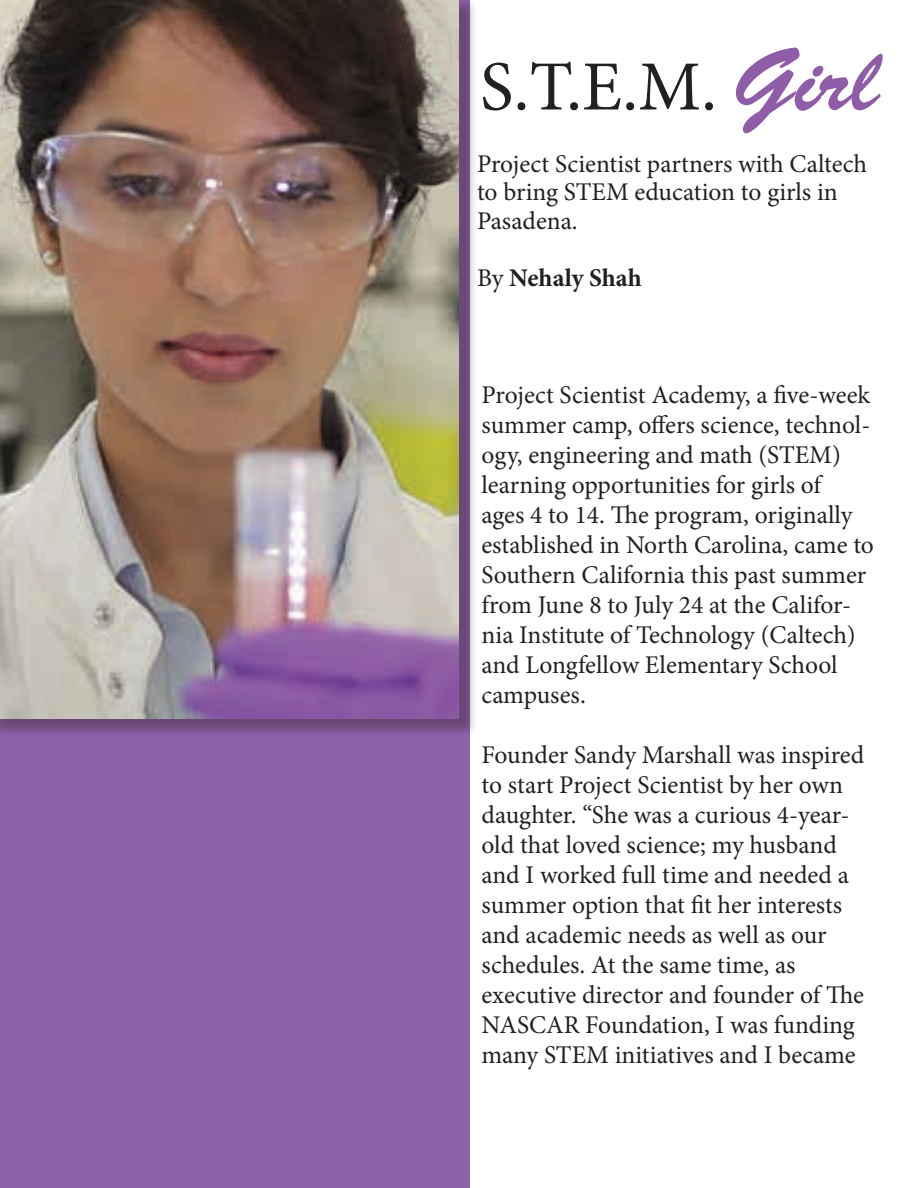
<style>
.page{position:relative;width:918px;height:1188px;background:#fff}
.page>*{position:absolute;margin:0;border:0;box-sizing:border-box;transform-origin:0 0}
.t1{font:70.5px "Minion Pro";color:#242021}
.t2{font:25.5px/30px "Minion Pro";color:#242021}
.t3{font:700 25.5px "Minion Pro";color:#242021}
.s1{font-family:"Brush Script Std";font-size:90px;color:#8f5da7}
.s2{font-weight:400}
</style>
<div class="page">
<div style="left:0;top:0;width:470px;height:1188px;background:#8e60a8"></div>
<div style="left:0;top:0;width:478px;height:737px;background:#242021;opacity:.36"></div>
<img style="left:0;top:0;width:459px;height:718px">
<h1 class="t1" style="left:480px;top:40px;width:401px">S.T.E.M. <span class="s1">Girl</span></h1>
<p class="t2" style="left:477px;top:150px;width:392px;line-height:28.5px">Project Scientist partners with Caltech to bring STEM education to girls in<br>Pasadena.</p>
<p class="t3" style="left:477px;top:260px;width:166px"><span class="s2">By</span> Nehaly Shah</p>
<p class="t2" style="left:481px;top:380px;width:394px">Project Scientist Academy, a five-week summer camp, offers science, technol&shy;ogy, engineering and math (STEM) learning opportunities for girls of<br>ages 4 to 14. The program, originally established in North Carolina, came to Southern California this past summer from June 8 to July 24 at the Califor&shy;nia Institute of Technology (Caltech) and Longfellow Elementary School campuses.</p>
<p class="t2" style="left:481px;top:740px;width:384px">Founder Sandy Marshall was inspired to start Project Scientist by her own daughter. “She was a curious 4-year&shy;old that loved science; my husband and I worked full time and needed a summer option that fit her interests and academic needs as well as our schedules. At the same time, as executive director and founder of The NASCAR Foundation, I was funding many STEM initiatives and I became</p>
</div>
